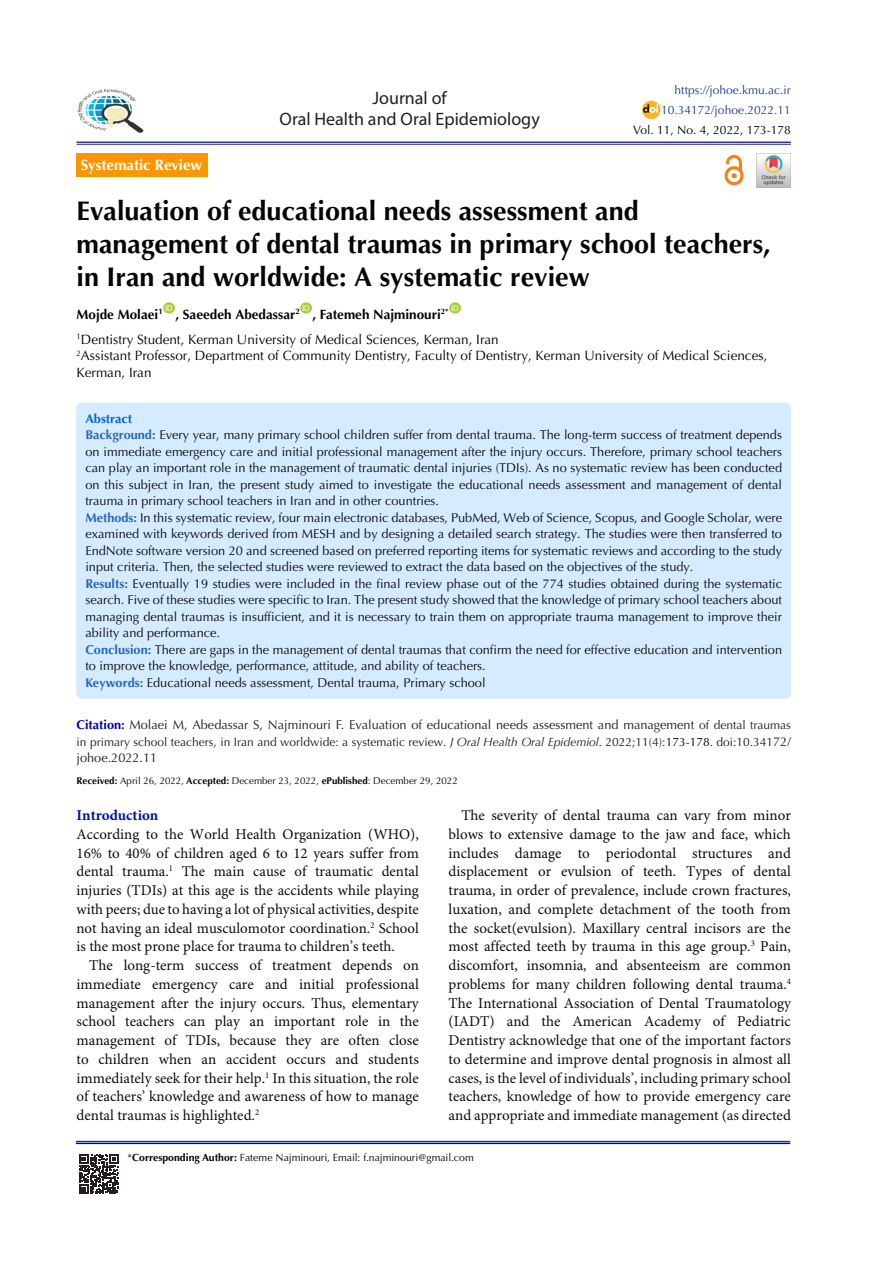
<style>
.page{position:relative;width:893px;height:1263px;background:#fff}
.page>*{position:absolute;margin:0;border:0;box-sizing:border-box;transform-origin:0 0}
.t1{font:700 27px/33px "Optima LT Std";color:#040503}
.t2{font:18px "Myriad Pro";color:#231f20}
.t3{font:15px/18.8px "Minion Pro";color:#0d0d0d;text-align:justify}
.t4{font:700 15px "Optima LT Std";color:#fff}
.t5{font:700 15px "Minion Pro";color:#0012a7}
.t6{font:13.5px/16.5px "Optima LT Std";color:#040503}
.t7{font:700 13.5px "Optima LT Std";color:#040503}
.t8{font:12.75px/16.5px "Optima LT Std";color:#0d0d0d;text-align:justify}
.t9{font:12.75px "Optima LT Std";color:#231f20}
.t10{font:700 12.75px "Optima LT Std";color:#06c}
.t11{font:12px "Optima LT Std";color:#231f20}
.t12{font:12px "Optima LT Std";color:#253f8e}
.t13{font:12px "Optima LT Std";color:#040503}
.t14{font:10.5px "Optima LT Std";color:#040503}
.t15{font:9.75px "Optima LT Std";color:#040503}
.t16{font:7.8px "Arial";color:#fff}
.s1{font-weight:700;color:#2968b3}
.s2{font-weight:700;color:#2668b3}
.s3{font-weight:700;color:#0000a7}
.s4{font-weight:700;color:#0012a7}
.s5{font-size:12px}
.s6{font-style:italic}
.s7{color:#040503}
.s8{font-size:12.75px}
.s9{font-weight:700}
</style>
<div class="page">
<hr style="left:76px;top:1141px;width:714px;height:1px;background:#0002a7">
<hr style="left:76px;top:1142px;width:714px;height:2px;background:#0002a7">
<div style="left:77px;top:403px;width:714px;height:295px;background:#d5ebff;border-radius:6px"></div>
<img style="left:757px;top:153px;width:34px;height:34px">
<div style="left:163px;top:302px;width:12px;height:12px;background:#a6ce39;border-radius:50%"></div>
<div style="left:300px;top:302px;width:12px;height:12px;background:#a6ce39;border-radius:50%"></div>
<div style="left:449px;top:302px;width:12px;height:12px;background:#a6ce39;border-radius:50%"></div>
<hr style="left:77px;top:142px;width:714px;height:1px;background:#293492">
<hr style="left:77px;top:144px;width:714px;height:1px;background:#293492">
<div style="left:77px;top:153px;width:131px;height:23px;background:#fa9600"></div>
<svg style="left:79px;top:1154px;width:40px;height:40px"></svg>
<img style="left:724px;top:154px;width:20px;height:32px">
<img style="left:642px;top:101px;width:18px;height:18px">
<img style="left:77px;top:89px;width:67px;height:44px">
<p class="t4" style="left:81px;top:156px;width:123px">Systematic Review</p>
<p class="t2" style="left:373px;top:87px;width:76px">Journal of</p>
<p class="t2" style="left:280px;top:108px;width:262px">Oral Health and Oral Epidemiology</p>
<p class="t12" style="left:675px;top:83px;width:118px">https://johoe.kmu.ac.ir</p>
<p class="t12" style="left:661px;top:103px;width:131px">10.34172/johoe.2022.11</p>
<p class="t13" style="left:633px;top:123px;width:159px">Vol. 11, No. 4, 2022, 173-178</p>
<p class="t1" style="left:77px;top:195px;width:696px">Evaluation of educational needs assessment and management of dental traumas in primary school teachers, in Iran and worldwide: A systematic review</p>
<p class="t7" style="left:77px;top:306px;width:88px">Mojde Molaei<sup>1</sup></p>
<p class="t16" style="left:451px;top:303px;width:9px">ID</p>
<p class="t6" style="left:77px;top:331px;width:424px"><sup>1</sup>Dentistry Student, Kerman University of Medical Sciences, Kerman, Iran</p>
<p class="t6" style="left:77px;top:347px;width:692px"><sup>2</sup>Assistant Professor, Department of Community Dentistry, Faculty of Dentistry, Kerman University of Medical Sciences,<br>Kerman, Iran</p>
<p class="t16" style="left:165px;top:303px;width:9px">ID</p>
<p class="t16" style="left:302px;top:303px;width:9px">ID</p>
<p class="t7" style="left:175px;top:306px;width:126px">, Saeedeh Abedassar<sup>2</sup></p>
<p class="t7" style="left:312px;top:306px;width:138px">, Fatemeh Najminouri<sup>2*</sup></p>
<p class="t10" style="left:85px;top:411px;width:48px">Abstract</p>
<p class="t8" style="left:85px;top:427px;width:698px"><span class="s1">Background:</span> Every year, many primary school children suffer from dental trauma. The long-term success of treatment depends on immediate emergency care and initial professional management after the injury occurs. Therefore, primary school teachers can play an important role in the management of traumatic dental injuries (TDIs). As no systematic review has been conducted on this subject in Iran, the present study aimed to investigate the educational needs assessment and management of dental trauma in primary school teachers in Iran and in other countries.</p>
<p class="t8" style="left:85px;top:509px;width:698px"><span class="s2">Methods:</span> In this systematic review, four main electronic databases, PubMed, Web of Science, Scopus, and Google Scholar, were examined with keywords derived from MESH and by designing a detailed search strategy. The studies were then transferred to EndNote software version 20 and screened based on preferred reporting items for systematic reviews and according to the study input criteria. Then, the selected studies were reviewed to extract the data based on the objectives of the study.</p>
<p class="t8" style="left:85px;top:575px;width:698px"><span class="s2">Results:</span> Eventually 19 studies were included in the final review phase out of the 774 studies obtained during the systematic search. Five of these studies were specific to Iran. The present study showed that the knowledge of primary school teachers about managing dental traumas is insufficient, and it is necessary to train them on appropriate trauma management to improve their ability and performance.</p>
<p class="t8" style="left:85px;top:641px;width:698px"><span class="s2">Conclusion:</span> There are gaps in the management of dental traumas that confirm the need for effective education and intervention to improve the knowledge, performance, attitude, and ability of teachers.</p>
<p class="t8" style="left:85px;top:674px;width:402px"><span class="s2">Keywords:</span> Educational needs assessment, Dental trauma, Primary school</p>
<p class="t9" style="left:77px;top:717px;width:716px"><span class="s3">Citation</span><span class="s4">:</span> Molaei M, Abedassar S, Najminouri F. Evaluation of educational needs assessment and management <span class="s5">of dental traumas</span></p>
<p class="t11" style="left:77px;top:734px;width:716px">in primary school teachers, in Iran and worldwide: a systematic review. <span class="s6">J Oral Health Oral Epidemiol</span>. 2022;11(4):<span class="s7">173-178</span>. doi:10.341<span class="s8">72/</span></p>
<p class="t9" style="left:77px;top:750px;width:82px">johoe.2022.11</p>
<p class="t15" style="left:77px;top:775px;width:383px"><span class="s9">Received:</span> April 26, 2022, <span class="s9">Accepted:</span> December 23, 2022, <span class="s9">ePublished</span>: December 29, 2022</p>
<p class="t5" style="left:77px;top:805px;width:83px">Introduction</p>
<p class="t3" style="left:77px;top:825px;width:344px">According to the World Health Organization (WHO), 16% to 40% of children aged 6 to 12 years suffer from dental trauma.<sup>1</sup> The main cause of traumatic dental injuries (TDIs) at this age is the accidents while playing with peers; due to having a lot of physical activities, despite not having an ideal musculomotor coordination.<sup>2</sup> School is the most prone place for trauma to children’s teeth.</p>
<p class="t3" style="left:77px;top:956px;width:344px;text-indent:13px">The long-term success of treatment depends on immediate emergency care and initial professional management after the injury occurs. Thus, elementary school teachers can play an important role in the management of TDIs, because they are often close to children when an accident occurs and students immediately seek for their help.<sup>1</sup> In this situation, the role of teachers’ knowledge and awareness of how to manage dental traumas is highlighted.<sup>2</sup></p>
<p class="t3" style="left:449px;top:806px;width:344px;text-indent:13px">The severity of dental trauma can vary from minor blows to extensive damage to the jaw and face, which includes damage to periodontal structures and displacement or evulsion of teeth. Types of dental trauma, in order of prevalence, include crown fractures, luxation, and complete detachment of the tooth from the socket(evulsion). Maxillary central incisors are the most affected teeth by trauma in this age group.<sup>3</sup> Pain, discomfort, insomnia, and absenteeism are common problems for many children following dental trauma.<sup>4<br></sup>The International Association of Dental Traumatology (IADT) and the American Academy of Pediatric Dentistry acknowledge that one of the important factors to determine and improve dental prognosis in almost all cases, is the level of individuals’, including primary school teachers, knowledge of how to provide emergency care and appropriate and immediate management (as directed</p>
<p class="t14" style="left:128px;top:1151px;width:348px">*<span class="s9">Corresponding Author:</span> Fateme Najminouri, Email: f.najminouri@gmail.com</p>
</div>
